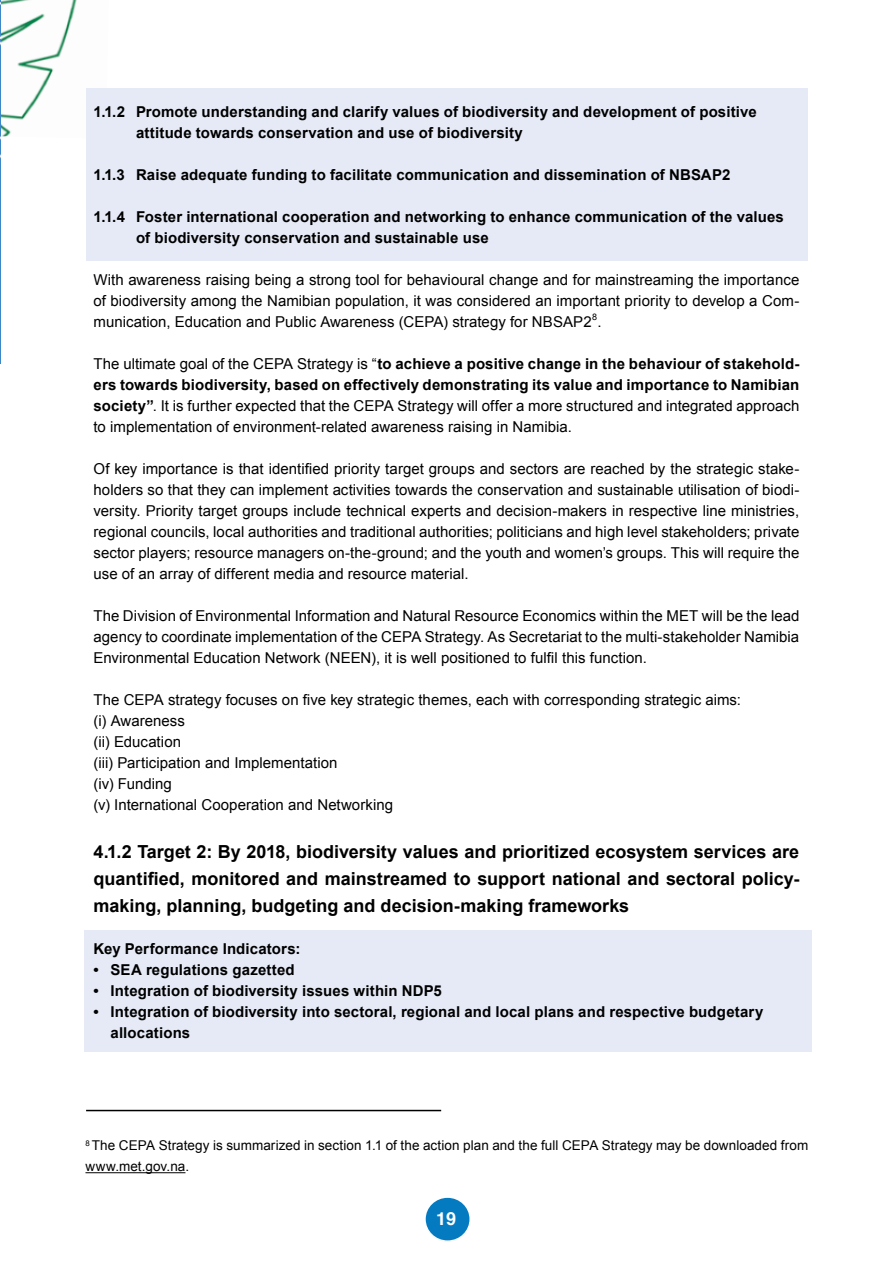
<style>
.page{position:relative;width:893px;height:1263px;background:#fff}
.page>*{position:absolute;margin:0;border:0;box-sizing:border-box;transform-origin:0 0}
.t1{font:700 18px/27px "Arial";color:#000;text-align:justify}
.t2{font:700 18px "Helvetica";color:#fff}
.t3{font:15px/21px "Arial";letter-spacing:.005em;color:#000;text-align:justify}
.t4{font:700 15px/21px "Arial";letter-spacing:.01em;color:#000}
.t5{font:13.5px/21px "Arial";letter-spacing:.005em;color:#000}
.t6{font:9px "Arial";color:#000}
.s1{font-weight:700}
</style>
<div class="page">
<div style="left:84px;top:930px;width:728px;height:121px;background:#e5eaf6"></div>
<img style="left:1px;top:0;width:86px;height:139px">
<div style="left:87px;top:88px;width:721px;height:173px;background:#e5eaf6"></div>
<hr style="left:85px;top:1172px;width:100px;height:1px;background:#000">
<hr style="left:86px;top:1110px;width:355px;height:1px;background:#000">
<img style="left:0;top:0;width:1px;height:364px">
<div style="left:425px;top:1197px;width:45px;height:44px;background:#047bc1;border-radius:50%"></div>
<div style="left:424px;top:1196px;width:47px;height:46px;border:2px solid #fff;border-radius:50%"></div>
<p class="t4" style="left:136px;top:102px;width:622px;text-indent:-43px">1.1.2 Promote understanding and clarify values of biodiversity and development of positive attitude towards conservation and use of biodiversity</p>
<p class="t4" style="left:94px;top:165px;width:638px">1.1.3 Raise adequate funding to facilitate communication and dissemination of NBSAP2</p>
<p class="t4" style="left:136px;top:207px;width:649px;text-indent:-43px">1.1.4 Foster international cooperation and networking to enhance communication of the values of biodiversity conservation and sustainable use</p>
<p class="t3" style="left:94px;top:269px;width:707px">With awareness raising being a strong tool for behavioural change and for mainstreaming the importance of biodiversity among the Namibian population, it was considered an important priority to develop a Com&shy;munication, Education and Public Awareness (CEPA) strategy for NBSAP2 .</p>
<p class="t6" style="left:592px;top:310px;width:7px">8</p>
<p class="t3" style="left:94px;top:353px;width:707px">The ultimate goal of the CEPA Strategy is “<span class="s1">to achieve a positive change in the behaviour of stakehold&shy;ers towards biodiversity, based on effectively demonstrating its value and importance to Namibian society”</span>. It is further expected that the CEPA Strategy will offer a more structured and integrated approach to implementation of environment-related awareness raising in Namibia.</p>
<p class="t3" style="left:94px;top:458px;width:707px">Of key importance is that identified priority target groups and sectors are reached by the strategic stake&shy;holders so that they can implement activities towards the conservation and sustainable utilisation of biodi&shy;versity. Priority target groups include technical experts and decision-makers in respective line ministries, regional councils, local authorities and traditional authorities; politicians and high level stakeholders; private sector players; resource managers on-the-ground; and the youth and women’s groups. This will require the use of an array of different media and resource material.</p>
<p class="t3" style="left:94px;top:605px;width:707px">The Division of Environmental Information and Natural Resource Economics within the MET will be the lead agency to coordinate implementation of the CEPA Strategy. As Secretariat to the multi-stakeholder Namibia Environmental Education Network (NEEN), it is well positioned to fulfil this function.</p>
<p class="t3" style="left:94px;top:689px;width:649px;text-align:left">The CEPA strategy focuses on five key strategic themes, each with corresponding strategic aims: (i) Awareness<br>(ii) Education<br>(iii) Participation and Implementation<br>(iv) Funding<br>(v) International Cooperation and Networking</p>
<p class="t1" style="left:94px;top:839px;width:707px">4.1.2 Target 2: By 2018, biodiversity values and prioritized ecosystem services are quantified, monitored and mainstreamed to support national and sectoral policy&shy;making, planning, budgeting and decision-making frameworks</p>
<p class="t4" style="left:94px;top:939px;width:208px">Key Performance Indicators:</p>
<p class="t4" style="left:94px;top:960px;width:203px">• SEA regulations gazetted</p>
<p class="t4" style="left:94px;top:981px;width:350px">• Integration of biodiversity issues within NDP5</p>
<p class="t4" style="left:111px;top:1002px;width:654px;text-indent:-17px">• Integration of biodiversity into sectoral, regional and local plans and respective budgetary allocations</p>
<p class="t5" style="left:85px;top:1135px;width:724px"><sup>8</sup> The CEPA Strategy is summarized in section 1.1 of the action plan and the full CEPA Strategy may be downloaded from www.met.gov.na.</p>
<p class="t2" style="left:436px;top:1204px;width:22px">19</p>
</div>
